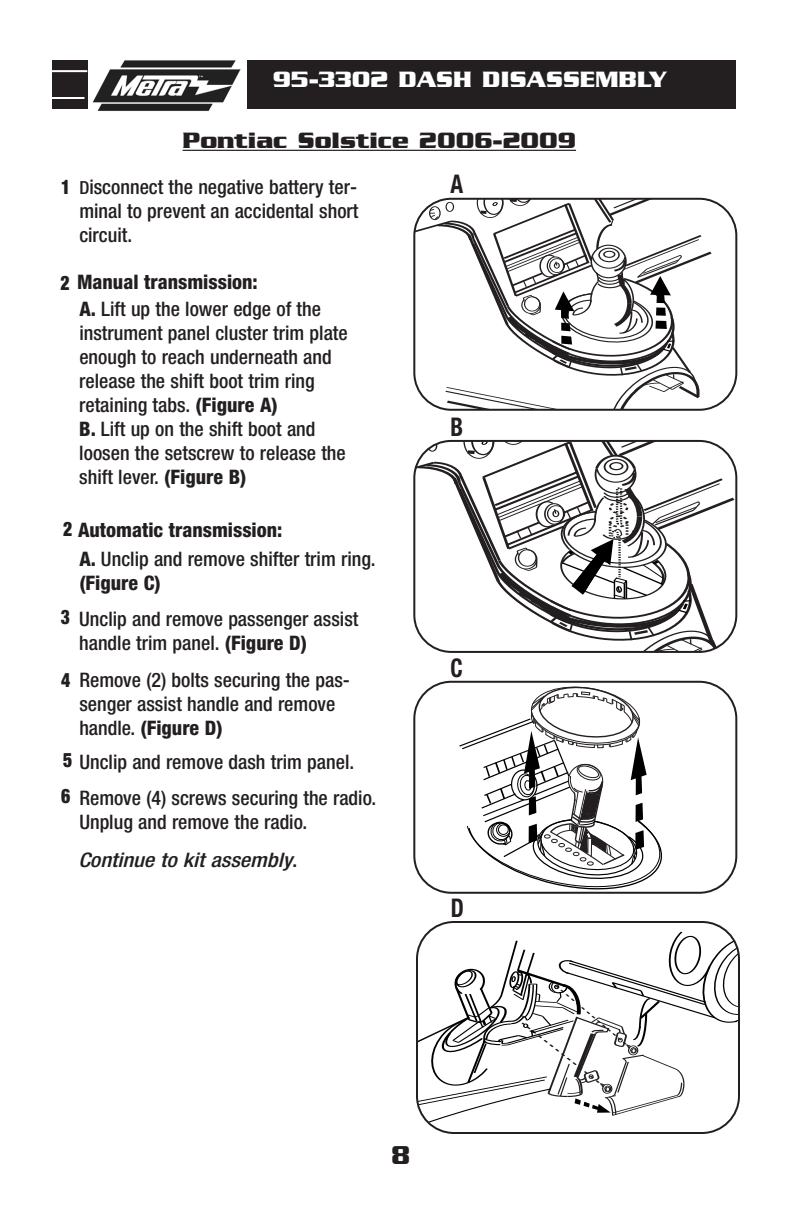
<style>
.page{position:relative;width:792px;height:1224px;background:#fff}
.page>*{position:absolute;margin:0;border:0;box-sizing:border-box;transform-origin:0 0}
.t1{font:700 28px "Serpentine";color:#231f20;scale:.87 1}
.t2{font:700 condensed 25.8px "Helvetica Neue";color:#231f20;scale:.89 1}
.t3{font:700 24px "Serpentine";color:#231f20}
.t4{font:700 24px "Serpentine";color:#fff}
.t5{font:500 condensed 20px/24px "Helvetica Neue";color:#231f20}
.t6{font:800 condensed 20px "Helvetica Neue";color:#231f20}
.t7{font:italic 500 condensed 20px "Helvetica Neue";color:#231f20;scale:1.12 1}
.t8{font:900 condensed 20px "Helvetica Neue";color:#231f20;scale:.89 1}
.s1{font-size:18px}
.s2{font-weight:900}
.s3{font-weight:800}
.s4{font-style:normal}
</style>
<div class="page">
<div style="left:52px;top:61px;width:684px;height:48px;background:#231f20"></div>
<div style="left:88px;top:38px;width:158px;height:89px;background:#fff"></div>
<img style="left:93px;top:60px;width:148px;height:51px">
<hr style="left:0;top:97px;width:84px;height:2px;background:#fff">
<hr style="left:0;top:70px;width:87px;height:2px;background:#fff">
<hr style="left:183px;top:150px;width:393px;height:1px;background:#231f20">
<svg style="left:413px;top:198px;width:324px;height:213px"></svg>
<svg style="left:413px;top:440px;width:324px;height:213px"></svg>
<svg style="left:413px;top:681px;width:324px;height:213px"></svg>
<svg style="left:416px;top:921px;width:324px;height:213px"></svg>
<p class="t4" style="left:273px;top:72px;width:396px">95-3302 DASH DISASSEMBLY</p>
<p class="t8" style="left:61px;top:179px;width:12px">1</p>
<p class="t3" style="left:183px;top:133px;width:395px">Pontiac Solstice 2006-2009</p>
<p class="t5" style="left:79px;top:176px;width:281px;text-align:justify"><span class="s1">D</span>isconnect the negative battery ter&shy;minal to prevent an accidental short circuit.</p>
<p class="t2" style="left:450px;top:174px;width:16px">A</p>
<p class="t6" style="left:60px;top:275px;width:199px"><span class="s2">2</span> Manual transmission:</p>
<p class="t5" style="left:79px;top:298px;width:270px"><span class="s3">A.</span> Lift up the lower edge of the instrument panel cluster trim plate enough to reach underneath and release the shift boot trim ring retaining tabs. <span class="s3">(Figure A)<br>B.</span> Lift up on the shift boot and loosen the setscrew to release the shift lever. <span class="s3">(Figure B)</span></p>
<p class="t6" style="left:63px;top:523px;width:221px"><span class="s2">2</span> Automatic transmission:</p>
<p class="t8" style="left:61px;top:610px;width:12px">3</p>
<p class="t8" style="left:61px;top:673px;width:12px">4</p>
<p class="t5" style="left:79px;top:549px;width:298px"><span class="s3">A.</span> Unclip and remove shifter trim ring. <span class="s3">(Figure C)</span></p>
<p class="t5" style="left:79px;top:609px;width:281px">Unclip and remove passenger assist handle trim panel. <span class="s3">(Figure D)</span></p>
<p class="t5" style="left:79px;top:669px;width:272px">Remove (2) bolts securing the pas&shy;senger assist handle and remove handle. <span class="s3">(Figure D)</span></p>
<p class="t5" style="left:79px;top:745px;width:299px;line-height:36px;text-indent:-16px"><span class="s2">5</span> Unclip and remove dash trim panel.<br>Remove (4) screws securing the radio.</p>
<p class="t5" style="left:79px;top:811px;width:230px">Unplug and remove the radio.</p>
<p class="t8" style="left:61px;top:789px;width:12px">6</p>
<p class="t7" style="left:78px;top:852px;width:197px">Continue to kit assembly<span class="s4">.</span></p>
<p class="t2" style="left:450px;top:418px;width:16px">B</p>
<p class="t2" style="left:451px;top:658px;width:15px">C</p>
<p class="t2" style="left:451px;top:898px;width:16px">D</p>
<h1 class="t1" style="left:391px;top:1146px;width:23px">8</h1>
</div>
